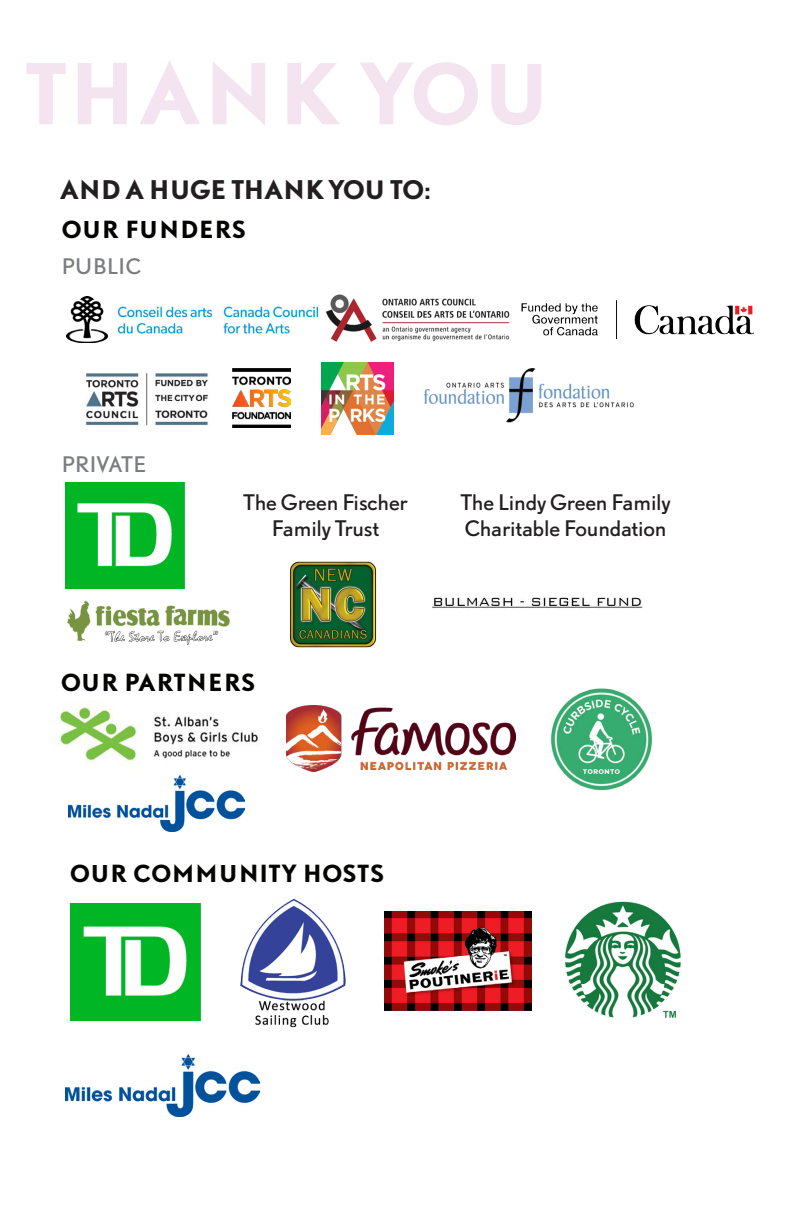
<style>
.page{position:relative;width:792px;height:1224px;background:#fff}
.page>*{position:absolute;margin:0;border:0;box-sizing:border-box;transform-origin:0 0}
.SubHead{font:700 78px "DTL Nobel T";letter-spacing:.03em;color:#f3e4ef}
.t1{font:700 24px "DTL Nobel T";letter-spacing:-.01em;color:#231f20}
.SubHead-2{font:700 22px "DTL Nobel T";letter-spacing:.035em;color:#040503}
.Paragraph_Style_1{font:20px "DTL Nobel T";letter-spacing:-.01em;color:#231f20}
.SubHead-3{font:20px "DTL Nobel T";letter-spacing:.03em;color:#7a7c7f}
</style>
<div class="page">
<img style="left:325px;top:294px;width:185px;height:48px">
<img style="left:66px;top:297px;width:252px;height:46px">
<img style="left:56px;top:703px;width:202px;height:66px">
<img style="left:432px;top:597px;width:211px;height:12px">
<img style="left:85px;top:373px;width:123px;height:53px">
<img style="left:290px;top:561px;width:87px;height:87px">
<img style="left:66px;top:1054px;width:193px;height:63px">
<img style="left:240px;top:899px;width:106px;height:129px">
<img style="left:70px;top:903px;width:131px;height:117px">
<img style="left:232px;top:369px;width:59px;height:58px">
<img style="left:551px;top:689px;width:102px;height:101px">
<img style="left:67px;top:600px;width:163px;height:44px">
<img style="left:286px;top:705px;width:229px;height:66px">
<img style="left:384px;top:912px;width:148px;height:98px">
<img style="left:564px;top:901px;width:118px;height:117px">
<img style="left:522px;top:301px;width:231px;height:38px">
<img style="left:68px;top:774px;width:177px;height:58px">
<img style="left:66px;top:482px;width:118px;height:106px">
<img style="left:321px;top:363px;width:72px;height:72px">
<img style="left:425px;top:369px;width:209px;height:54px">
<p class="SubHead" style="left:24px;top:40px;width:527px">THANK YOU</p>
<p class="t1" style="left:60px;top:174px;width:371px">AND A HUGE THANK YOU TO:</p>
<p class="SubHead-2" style="left:62px;top:214px;width:186px">OUR FUNDERS</p>
<p class="SubHead-3" style="left:62px;top:252px;width:81px">PUBLIC</p>
<p class="SubHead-3" style="left:62px;top:451px;width:86px">PRIVATE</p>
<p class="Paragraph_Style_1" style="left:244px;top:489px;width:165px">The Green Fischer</p>
<p class="Paragraph_Style_1" style="left:272px;top:515px;width:109px">Family Trust</p>
<p class="Paragraph_Style_1" style="left:461px;top:489px;width:211px">The Lindy Green Family</p>
<p class="Paragraph_Style_1" style="left:465px;top:515px;width:203px">Charitable Foundation</p>
<p class="SubHead-2" style="left:61px;top:667px;width:196px">OUR PARTNERS</p>
<p class="SubHead-2" style="left:70px;top:859px;width:316px">OUR COMMUNITY HOSTS</p>
</div>
